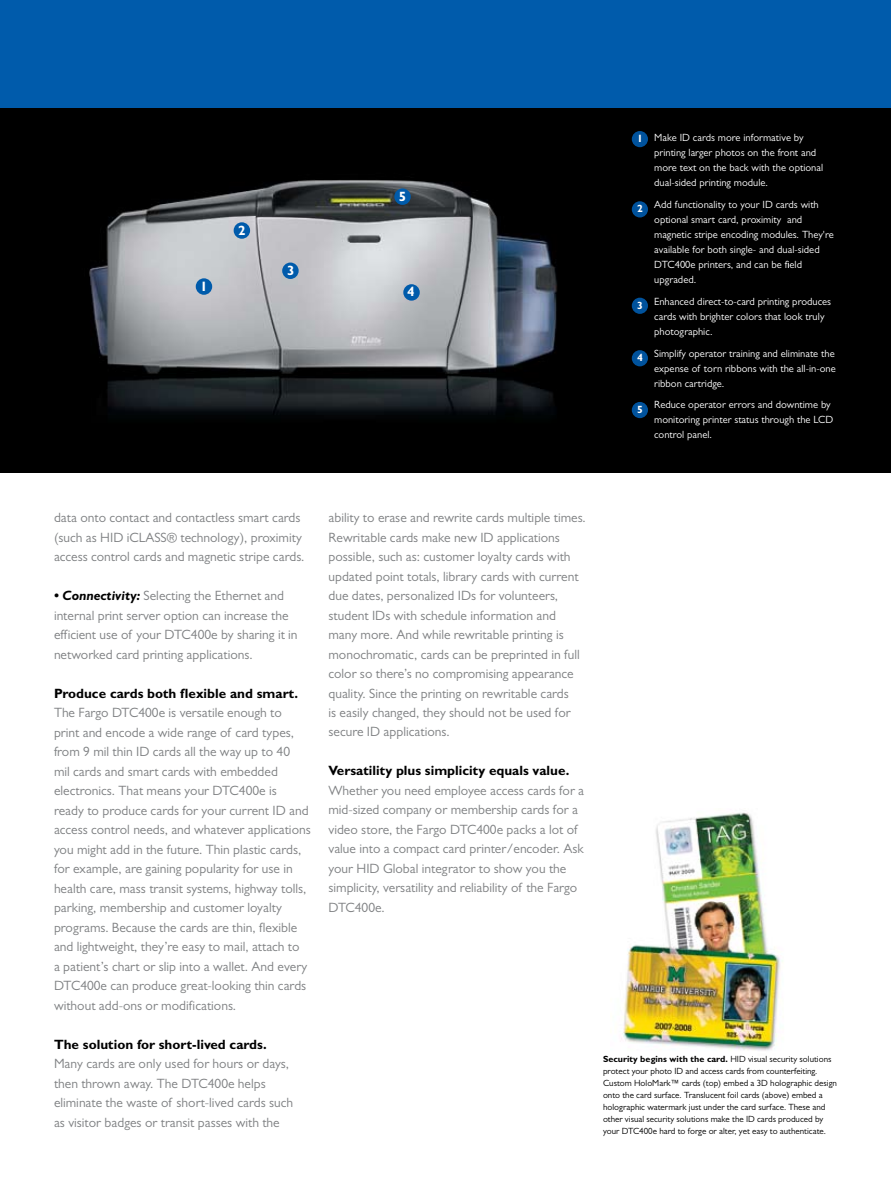
<style>
.page{position:relative;width:891px;height:1188px;background:#fff}
.page>*{position:absolute;margin:0;border:0;box-sizing:border-box;transform-origin:0 0}
.t1{font:13.5px/19.5px "Gill Sans MT Pro";color:#7e8082}
.t2{font:700 13.5px "Gill Sans MT Pro";color:#000}
.t3{font:700 13.5px "Gill Sans MT Pro";color:#fff}
.t4{font:10.5px/15px "Gill Sans MT Pro";color:#fff}
.t5{font:700 10.5px "Gill Sans MT Pro";color:#fff}
.t6{font:9px/12px "Gill Sans MT Pro";color:#000}
.s1{font-weight:700;font-style:italic;color:#000}
.s2{font-weight:700}
</style>
<div class="page">
<div style="left:0;top:108px;width:891px;height:364px;background:#000"></div>
<div style="left:632px;top:131px;width:16px;height:16px;background:#00529c;border-radius:50%"></div>
<div style="left:632px;top:350px;width:16px;height:16px;background:#00529c;border-radius:50%"></div>
<div style="left:632px;top:298px;width:16px;height:16px;background:#00529c;border-radius:50%"></div>
<div style="left:632px;top:201px;width:16px;height:16px;background:#00529c;border-radius:50%"></div>
<div style="left:632px;top:402px;width:16px;height:16px;background:#00529c;border-radius:50%"></div>
<img style="left:89px;top:180px;width:468px;height:235px">
<div style="left:196px;top:278px;width:16px;height:17px;background:#005bab;border-radius:50%"></div>
<div style="left:282px;top:263px;width:17px;height:16px;background:#005bab;border-radius:50%"></div>
<div style="left:234px;top:222px;width:16px;height:17px;background:#005bab;border-radius:50%"></div>
<div style="left:403px;top:284px;width:17px;height:17px;background:#005bab;border-radius:50%"></div>
<div style="left:394px;top:188px;width:17px;height:17px;background:#005bab;border-radius:50%"></div>
<div style="left:0;top:0;width:891px;height:108px;background:#005bab"></div>
<img style="left:621px;top:812px;width:159px;height:239px">
<p class="t3" style="left:200px;top:278px;width:9px">1</p>
<p class="t3" style="left:238px;top:222px;width:9px">2</p>
<p class="t3" style="left:287px;top:262px;width:9px">3</p>
<p class="t3" style="left:399px;top:188px;width:9px">5</p>
<p class="t3" style="left:407px;top:283px;width:9px">4</p>
<p class="t5" style="left:637px;top:132px;width:7px">1</p>
<p class="t5" style="left:637px;top:202px;width:7px">2</p>
<p class="t5" style="left:637px;top:299px;width:7px">3</p>
<p class="t5" style="left:637px;top:351px;width:7px">4</p>
<p class="t5" style="left:637px;top:403px;width:7px">5</p>
<p class="t4" style="left:654px;top:130px;width:170px">Make ID cards more informative by printing larger photos on the front and more text on the back with the optional dual-sided printing module.</p>
<p class="t4" style="left:654px;top:197px;width:181px">Add functionality to your ID cards with optional smart card, proximity and magnetic stripe encoding modules. They're available for both single- and dual-sided DTC400e printers, and can be field upgraded.</p>
<p class="t4" style="left:654px;top:294px;width:178px">Enhanced direct-to-card printing produces cards with brighter colors that look truly photographic.</p>
<p class="t4" style="left:654px;top:346px;width:183px;text-align:justify">Simplify operator training and eliminate the expense of torn ribbons with the all-in-one ribbon cartridge.</p>
<p class="t4" style="left:654px;top:397px;width:181px">Reduce operator errors and downtime by monitoring printer status through the LCD control panel.</p>
<p class="t1" style="left:54px;top:508px;width:252px">data onto contact and contactless smart cards (such as HID iCLASS® technology), proximity access control cards and magnetic stripe cards.</p>
<p class="t1" style="left:54px;top:586px;width:245px"><span class="s1">• Connectivity:</span> Selecting the Ethernet and internal print server option can increase the efficient use of your DTC400e by sharing it in networked card printing applications.</p>
<p class="t2" style="left:54px;top:685px;width:246px">Produce cards both flexible and smart.</p>
<p class="t1" style="left:54px;top:703px;width:258px">The Fargo DTC400e is versatile enough to<br>print and encode a wide range of card types, from 9 mil thin ID cards all the way up to 40<br>mil cards and smart cards with embedded electronics. That means your DTC400e is<br>ready to produce cards for your current ID and access control needs, and whatever applications you might add in the future. Thin plastic cards, for example, are gaining popularity for use in health care, mass transit systems, highway tolls, parking, membership and customer loyalty programs. Because the cards are thin, flexible and lightweight, they’re easy to mail, attach to<br>a patient’s chart or slip into a wallet. And every DTC400e can produce great-looking thin cards without add-ons or modifications.</p>
<p class="t2" style="left:54px;top:1036px;width:214px">The solution for short-lived cards.</p>
<p class="t1" style="left:54px;top:1054px;width:241px">Many cards are only used for hours or days, then thrown away. The DTC400e helps eliminate the waste of short-lived cards such as visitor badges or transit passes with the</p>
<p class="t1" style="left:328px;top:508px;width:259px">ability to erase and rewrite cards multiple times.<br>Rewritable cards make new ID applications possible, such as: customer loyalty cards with updated point totals, library cards with current due dates, personalized IDs for volunteers, student IDs with schedule information and many more. And while rewritable printing is monochromatic, cards can be preprinted in full color so there’s no compromising appearance quality. Since the printing on rewritable cards<br>is easily changed, they should not be used for secure ID applications.</p>
<p class="t2" style="left:328px;top:763px;width:243px">Versatility plus simplicity equals value.</p>
<p class="t1" style="left:328px;top:781px;width:257px">Whether you need employee access cards for a mid-sized company or membership cards for a video store, the Fargo DTC400e packs a lot of value into a compact card printer/encoder. Ask your HID Global integrator to show you the simplicity, versatility and reliability of the Fargo DTC400e.</p>
<p class="t6" style="left:603px;top:1053px;width:236px"><span class="s2">Security begins with the card.</span> HID visual security solutions protect your photo ID and access cards from counterfeiting.<br>Custom HoloMark™ cards (top) embed a 3D holographic design onto the card surface. Translucent foil cards (above) embed a holographic watermark just under the card surface. These and other visual security solutions make the ID cards produced by your DTC400e hard to forge or alter, yet easy to authenticate.</p>
</div>
